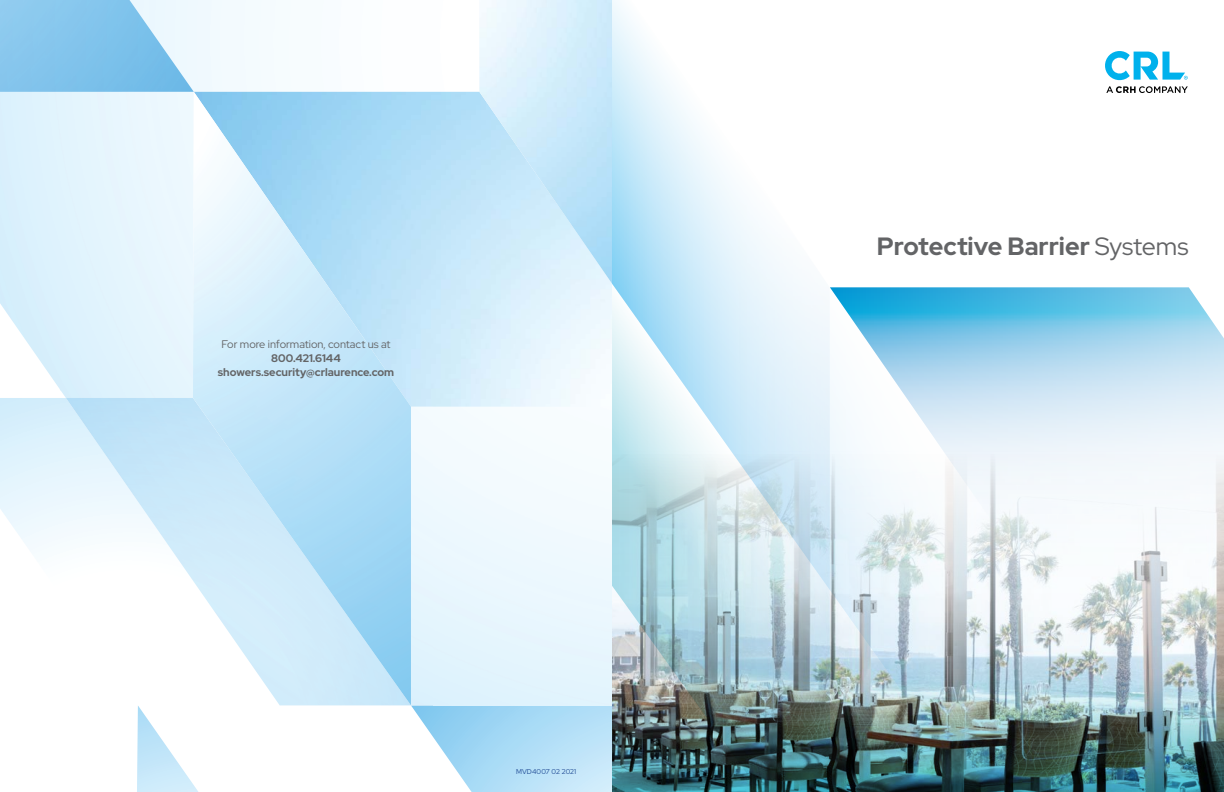
<style>
.page{position:relative;width:1224px;height:792px;background:#fff}
.page>*{position:absolute;margin:0;border:0;box-sizing:border-box;transform-origin:0 0}
.t1{font:700 25px "Red Hat Display";color:#636466}
.t2{font:700 11px/14px "Red Hat Display";color:#636466;text-align:center}
.t3{font:11px "Red Hat Display";color:#636466}
.t4{font:7px "Red Hat Display";letter-spacing:.02em;color:#1c4792}
.s1{font-weight:400}
</style>
<div class="page">
<img style="left:1189px;top:288px;width:35px;height:504px">
<img style="left:830px;top:51px;width:359px;height:741px">
<img style="left:612px;top:0;width:218px;height:792px">
<svg style="left:137px;top:706px;width:61px;height:86px"></svg>
<svg style="left:0;top:398px;width:66px;height:153px"></svg>
<svg style="left:411px;top:705px;width:201px;height:87px;background:#b9e1f7"></svg>
<img style="left:0;top:299px;width:122px;height:90px">
<img style="left:60px;top:389px;width:62px;height:9px">
<img style="left:479px;top:92px;width:133px;height:192px">
<img style="left:66px;top:398px;width:127px;height:182px">
<img style="left:0;top:0;width:194px;height:92px">
<img style="left:193px;top:92px;width:218px;height:613px">
<p class="t3" style="left:221px;top:337px;width:171px">For more information, contact us at</p>
<p class="t2" style="left:218px;top:351px;width:178px">800.421.6144 showers.security@crlaurence.com</p>
<p class="t4" style="left:516px;top:767px;width:62px">MVD4007 02 2021</p>
<h1 class="t1" style="left:877px;top:230px;width:313px">Protective Barrier <span class="s1">Systems</span></h1>
</div>
